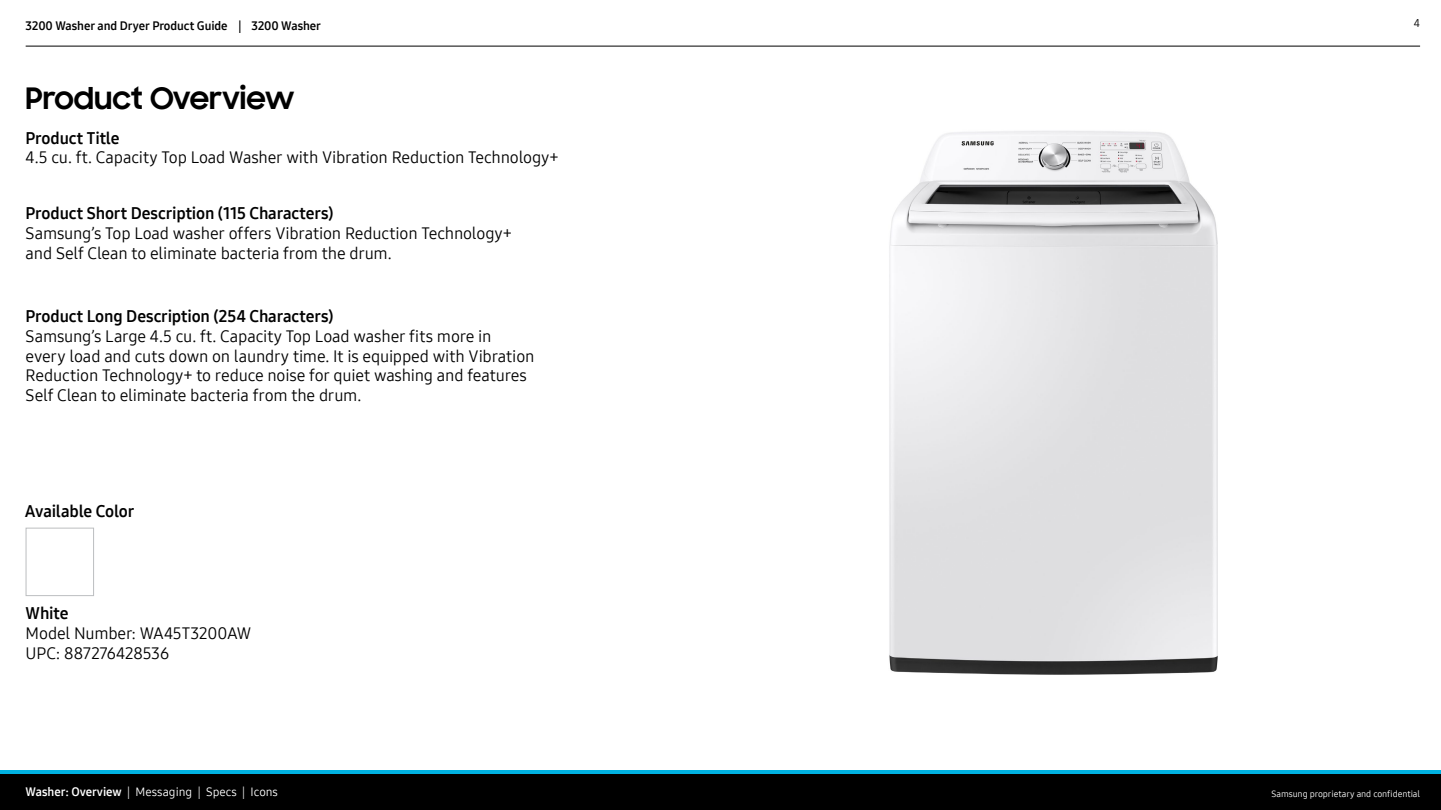
<style>
.page{position:relative;width:1441px;height:810px;background:#fff}
.page>*{position:absolute;margin:0;border:0;box-sizing:border-box;transform-origin:0 0}
.t1{font:700 30px "Samsung Sharp Sans";letter-spacing:-.01em;color:#000}
.t2{font:16.5px/19.8px "Samsung One 400";letter-spacing:-.01em;color:#000}
.t3{font:16.5px "Samsung One 700";letter-spacing:-.01em;color:#000}
.t4{font:12px "Samsung One 700";letter-spacing:-.005em;color:#000}
.t5{font:12px "Samsung One 400";color:#fff}
.t6{font:11.25px "Samsung One 400";color:#000101}
.t7{font:9px "Samsung One 400";letter-spacing:-.01em;color:#fff}
.s1{font-family:"Samsung One 700"}
</style>
<div class="page">
<div style="left:0;top:773px;width:1440px;height:37px;background:#000"></div>
<hr style="left:0;top:770px;width:1440px;height:3px;background:#00b2e2">
<hr style="left:26px;top:46px;width:1393px;height:1px;background:#000">
<img style="left:889px;top:131px;width:329px;height:544px">
<div style="left:26px;top:528px;width:68px;height:68px;background:#fff;border:1px solid #bcbec0"></div>
<p class="t4" style="left:26px;top:18px;width:203px">3200 Washer and Dryer Product Guide</p>
<p class="t6" style="left:1413px;top:15px;width:8px">4</p>
<p class="t4" style="left:238px;top:18px;width:84px">| 3200 Washer</p>
<p class="t1" style="left:26px;top:76px;width:270px">Product Overview</p>
<p class="t3" style="left:26px;top:127px;width:95px">Product Title</p>
<p class="t2" style="left:26px;top:148px;width:534px">4.5 cu. ft. Capacity Top Load Washer with Vibration Reduction Technology+</p>
<p class="t3" style="left:26px;top:203px;width:309px">Product Short Description (115 Characters)</p>
<p class="t2" style="left:26px;top:223px;width:488px">Samsung’s Top Load washer offers Vibration Reduction Technology+</p>
<p class="t2" style="left:26px;top:243px;width:367px">and Self Clean to eliminate bacteria from the drum.</p>
<p class="t3" style="left:26px;top:305px;width:309px">Product Long Description (254 Characters)</p>
<p class="t2" style="left:26px;top:326px;width:510px">Samsung’s Large 4.5 cu. ft. Capacity Top Load washer fits more in every load and cuts down on laundry time. It is equipped with Vibration Reduction Technology+ to reduce noise for quiet washing and features Self Clean to eliminate bacteria from the drum.</p>
<p class="t3" style="left:25px;top:500px;width:111px">Available Color</p>
<p class="t3" style="left:26px;top:603px;width:44px">White</p>
<p class="t2" style="left:26px;top:623px;width:227px">Model Number: WA45T3200AW</p>
<p class="t2" style="left:26px;top:643px;width:145px">UPC: 887276428536</p>
<p class="t5" style="left:26px;top:784px;width:254px"><span class="s1">Washer: Overview</span> | Messaging | Specs | Icons</p>
<p class="t7" style="left:1271px;top:787px;width:150px">Samsung proprietary and confidential</p>
</div>
